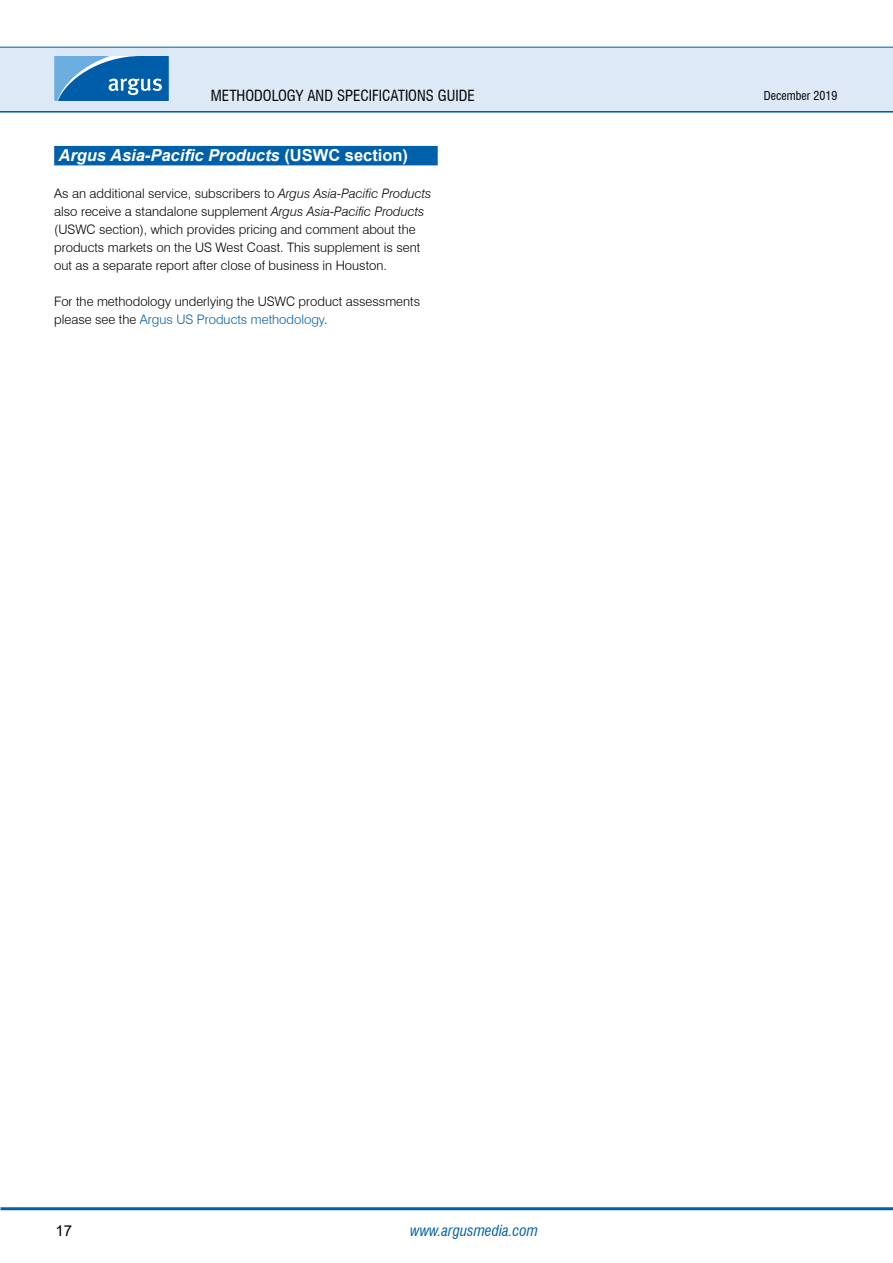
<style>
.page{position:relative;width:893px;height:1263px;background:#fff}
.page>*{position:absolute;margin:0;border:0;box-sizing:border-box;transform-origin:0 0}
.t1{font:italic 700 16.5px "Arial";color:#fff}
.t2{font:condensed 15px "Swiss 721 BT";color:#000}
.t3{font:italic condensed 15px "Swiss 721 BT";color:#0060a9}
.t4{font:15px "Arial";color:#000}
.t5{font:300 13.05px/18px "Swiss 721 BT";color:#000}
.t6{font:condensed 12px "Swiss 721 BT";color:#000}
.s1{font-style:normal}
.s2{font-style:italic}
.s3{color:#0060a9}
</style>
<div class="page">
<hr style="left:0;top:110px;width:893px;height:3px;background:#0060a9">
<div style="left:0;top:47px;width:893px;height:64px;background:#dee9f7"></div>
<hr style="left:0;top:47px;width:893px;height:1px;background:#0060a9">
<svg style="left:54px;top:56px;width:115px;height:45px;background:#307dbd"></svg>
<hr style="left:1px;top:1207px;width:892px;height:3px;background:#0060a9">
<div style="left:54px;top:146px;width:384px;height:19px;background:#0060a9"></div>
<p class="t2" style="left:211px;top:86px;width:265px">METHODOLOGY AND SPECIFICATIONS GUIDE</p>
<p class="t1" style="left:58px;top:144px;width:351px">Argus Asia-Pacific Products <span class="s1">(USWC section)</span></p>
<p class="t5" style="left:54px;top:184px;width:379px">As an additional service, subscribers to <span class="s2">Argus Asia-Pacific Products </span>also receive a standalone supplement <span class="s2">Argus Asia-Pacific Products </span>(USWC section), which provides pricing and comment about the products markets on the US West Coast. This supplement is sent out as a separate report after close of business in Houston.</p>
<p class="t5" style="left:54px;top:292px;width:367px">For the methodology underlying the USWC product assessments please see the <span class="s3">Argus US Products methodology</span>.</p>
<p class="t6" style="left:764px;top:88px;width:75px">DECEMBER 2019</p>
<p class="t4" style="left:55px;top:1220px;width:18px">17</p>
<p class="t3" style="left:410px;top:1221px;width:129px">www.argusmedia.com</p>
</div>
